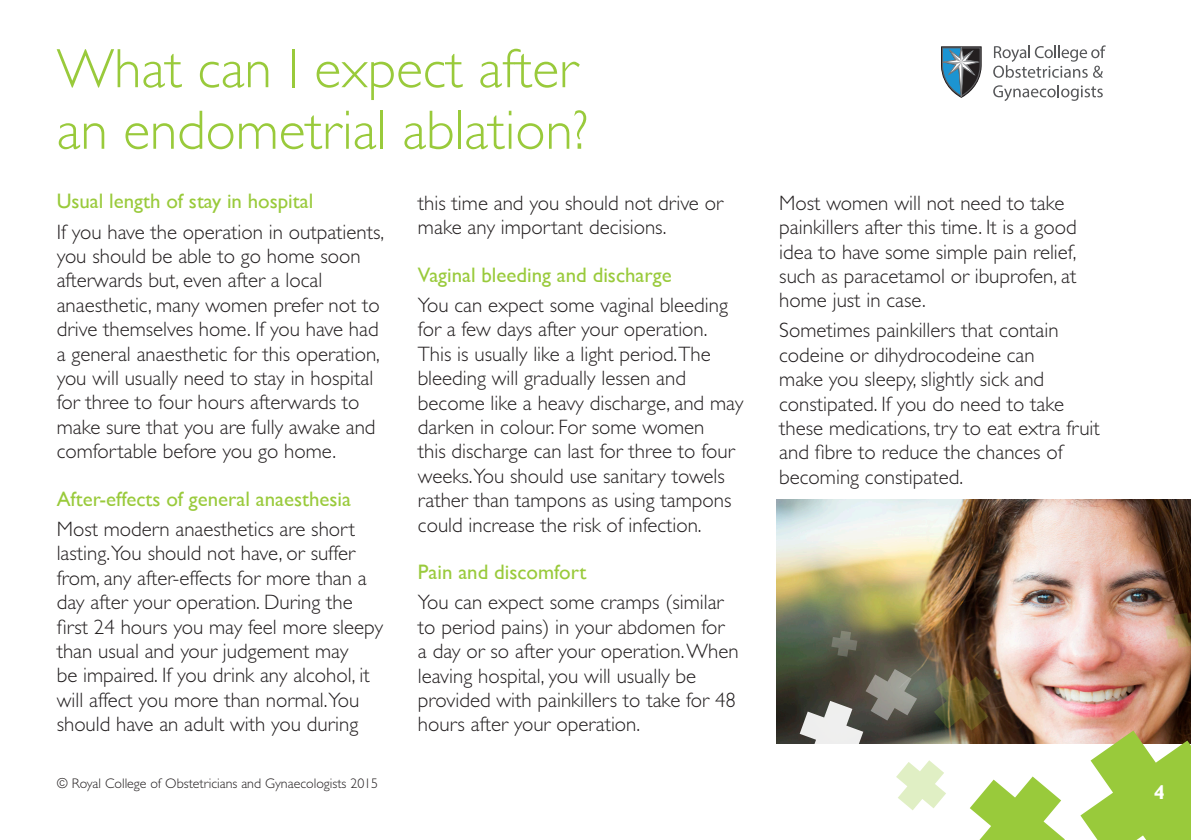
<style>
.page{position:relative;width:1191px;height:840px;background:#fff}
.page>*{position:absolute;margin:0;border:0;box-sizing:border-box;transform-origin:0 0}
.t1{font:300 55.6px/61.4px "Gill Sans";color:#99ca3b}
.t2{font:300 20.8px/24.4px "Gill Sans";color:#231f20}
.t3{font:20.8px "Gill Sans";color:#99ca3b}
.t4{font:700 20px "Gill Sans";color:#fff}
.t5{font:300 14px "Gill Sans";color:#231f20}
</style>
<div class="page">
<svg style="left:993px;top:45px;width:112px;height:33px"></svg>
<svg style="left:993px;top:85px;width:109px;height:16px"></svg>
<svg style="left:941px;top:46px;width:40px;height:52px"></svg>
<img style="left:776px;top:499px;width:415px;height:244px">
<svg style="left:831px;top:630px;width:26px;height:26px"></svg>
<svg style="left:1080px;top:730px;width:111px;height:109px"></svg>
<svg style="left:799px;top:668px;width:266px;height:171px"></svg>
<svg style="left:1165px;top:612px;width:26px;height:35px"></svg>
<div style="left:1146px;top:770px;width:45px;height:47px;background:#99ca3b"></div>
<h1 class="t1" style="left:57px;top:38px;width:533px">What can I expect after an endometrial ablation?</h1>
<p class="t3" style="left:57px;top:189px;width:258px">Usual length of stay in hospital</p>
<p class="t2" style="left:57px;top:219px;width:329px">If you have the operation in outpatients, you should be able to go home soon afterwards but, even after a local anaesthetic, many women prefer not to drive themselves home. If you have had a general anaesthetic for this operation, you will usually need to stay in hospital for three to four hours afterwards to make sure that you are fully awake and comfortable before you go home.</p>
<p class="t3" style="left:57px;top:486px;width:296px">After-effects of general anaesthesia</p>
<p class="t2" style="left:57px;top:517px;width:328px">Most modern anaesthetics are short lasting.You should not have, or suffer from, any after-effects for more than a day after your operation. During the first 24 hours you may feel more sleepy than usual and your judgement may<br>be impaired. If you drink any alcohol, it will affect you more than normal.You should have an adult with you during</p>
<p class="t5" style="left:57px;top:775px;width:323px">© Royal College of Obstetricians and Gynaecologists 2015</p>
<p class="t2" style="left:418px;top:191px;width:306px">this time and you should not drive or make any important decisions.</p>
<p class="t3" style="left:418px;top:262px;width:255px">Vaginal bleeding and discharge</p>
<p class="t2" style="left:418px;top:293px;width:327px">You can expect some vaginal bleeding for a few days after your operation.<br>This is usually like a light period.The bleeding will gradually lessen and become like a heavy discharge, and may darken in colour. For some women<br>this discharge can last for three to four weeks.You should use sanitary towels rather than tampons as using tampons could increase the risk of infection.</p>
<p class="t3" style="left:418px;top:559px;width:170px">Pain and discomfort</p>
<p class="t2" style="left:418px;top:590px;width:322px">You can expect some cramps (similar to period pains) in your abdomen for<br>a day or so after your operation. When leaving hospital, you will usually be provided with painkillers to take for 48 hours after your operation.</p>
<p class="t2" style="left:779px;top:191px;width:299px">Most women will not need to take painkillers after this time. It is a good idea to have some simple pain relief, such as paracetamol or ibuprofen, at home just in case.</p>
<p class="t2" style="left:779px;top:318px;width:322px">Sometimes painkillers that contain codeine or dihydrocodeine can<br>make you sleepy, slightly sick and constipated. If you do need to take these medications, try to eat extra fruit and fibre to reduce the chances of becoming constipated.</p>
<p class="t4" style="left:1153px;top:780px;width:13px">4</p>
</div>
